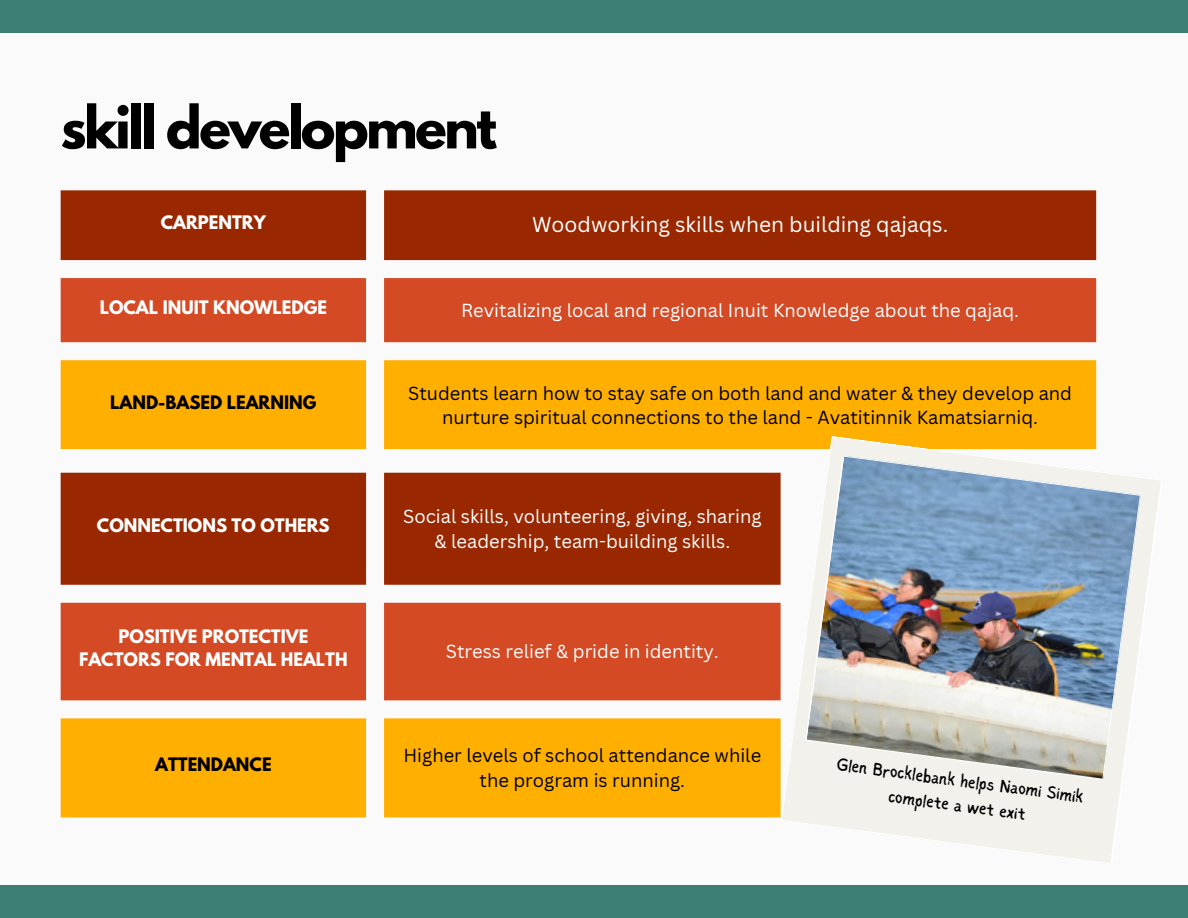
<style>
.page{position:relative;width:1188px;height:918px;background:#fafafb}
.page>*{position:absolute;margin:0;border:0;box-sizing:border-box;transform-origin:0 0}
.t1{font:700 52.5px "League Spartan";letter-spacing:-.05em;color:#000}
.t2{font:21px "Canva Sans";color:#fff}
.t3{font:18.3px/24.8px "Canva Sans";color:#000;text-align:center}
.t4{font:18.3px/24.8px "Canva Sans";color:#fff;text-align:center}
.t5{font:18px/24.8px "Sigher";color:#000;text-align:center}
.t6{font:700 16.5px/22.5px "League Spartan";color:#fff;text-align:center}
.t7{font:700 16.5px "League Spartan";color:#000}
</style>
<div class="page">
<div style="left:61px;top:190px;width:1035px;height:70px;background:#992800"></div>
<div style="left:61px;top:278px;width:1035px;height:64px;background:#d34a24"></div>
<div style="left:61px;top:360px;width:1035px;height:89px;background:#ffaf00"></div>
<div style="left:0;top:0;width:1188px;height:33px;background:#3c7f72"></div>
<div style="left:0;top:885px;width:1188px;height:33px;background:#3c7f72"></div>
<svg style="left:781px;top:436px;width:24px;height:387px"></svg>
<img style="left:805px;top:436px;width:356px;height:427px">
<div style="left:61px;top:473px;width:720px;height:112px;background:#992800"></div>
<div style="left:61px;top:603px;width:720px;height:97px;background:#d34a24"></div>
<div style="left:61px;top:718px;width:720px;height:99px;background:#ffaf00"></div>
<p class="t1" style="left:61px;top:101px;width:438px">skill development</p>
<p class="t6" style="left:161px;top:213px;width:107px">CARPENTRY</p>
<p class="t2" style="left:532px;top:210px;width:418px">Woodworking skills when building qajaqs.</p>
<p class="t6" style="left:100px;top:298px;width:229px">LOCAL INUIT KNOWLEDGE</p>
<p class="t4" style="left:461px;top:298px;width:560px">Revitalizing local and regional Inuit Knowledge about the qajaq.</p>
<p class="t7" style="left:110px;top:394px;width:208px">LAND-BASED LEARNING</p>
<p class="t3" style="left:408px;top:380px;width:665px">Students learn how to stay safe on both land and water &amp; they develop and nurture spiritual connections to the land - Avatitinnik Kamatsiarniq.</p>
<p class="t6" style="left:97px;top:517px;width:234px">CONNECTIONS TO OTHERS</p>
<p class="t4" style="left:403px;top:504px;width:360px">Social skills, volunteering, giving, sharing &amp; leadership, team-building skills.</p>
<p class="t6" style="left:79px;top:627px;width:270px">POSITIVE PROTECTIVE<br>FACTORS FOR MENTAL HEALTH</p>
<p class="t4" style="left:446px;top:638px;width:274px">Stress relief &amp; pride in identity.</p>
<p class="t7" style="left:155px;top:756px;width:118px">ATTENDANCE</p>
<p class="t3" style="left:403px;top:743px;width:359px">Higher levels of school attendance while the program is running.</p>
<p class="t5" style="left:839px;top:752px;width:250px;rotate:8deg">Glen Brocklebank helps Naomi Simik complete a wet exit</p>
</div>
